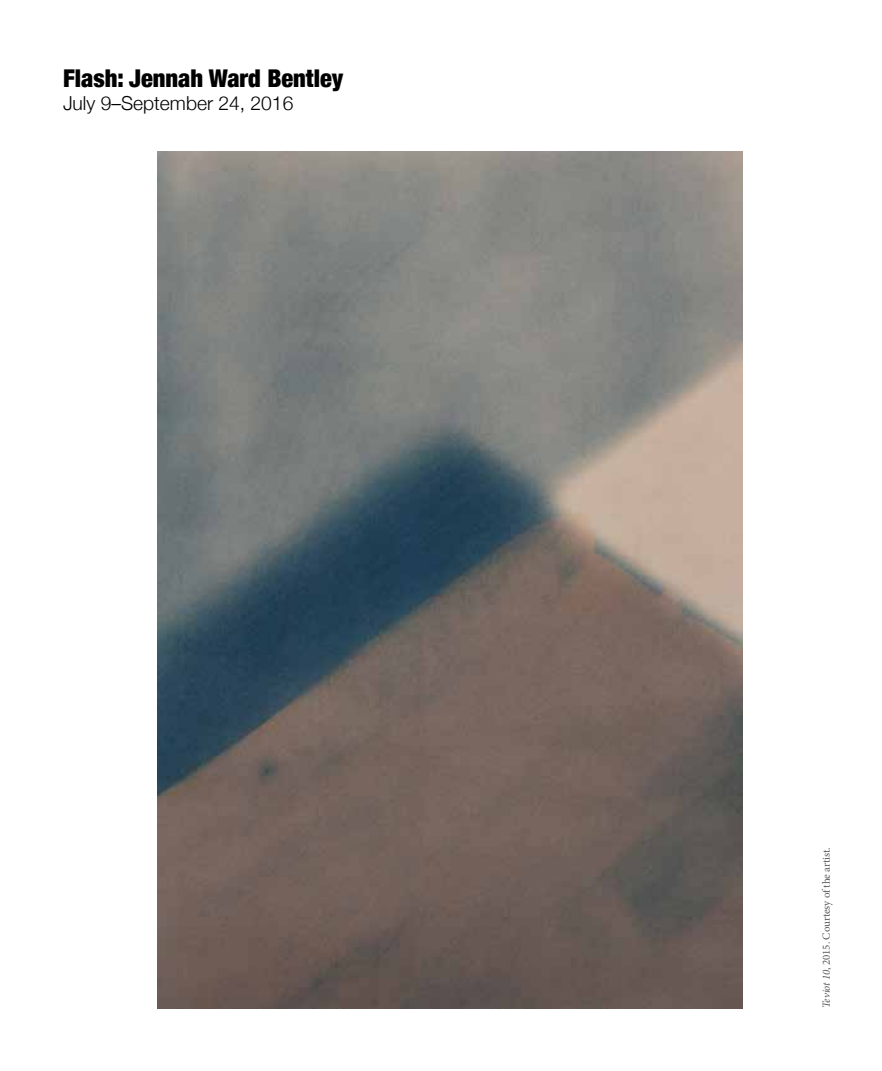
<style>
.page{position:relative;width:882px;height:1071px;background:#fff}
.page>*{position:absolute;margin:0;border:0;box-sizing:border-box;transform-origin:0 0}
.t1{font:900 condensed 24.5px "Helvetica Neue";color:#000}
.t2{font:300 19.25px "Helvetica Neue";color:#000}
.t3{font:10.85px "Minion Pro";letter-spacing:-.01em;color:#58595b}
.s1{font-style:italic}
</style>
<div class="page">
<img style="left:158px;top:151px;width:584px;height:857px">
<p class="t1" style="left:63px;top:58px;width:282px">Flash: Jennah Ward Bentley</p>
<p class="t2" style="left:63px;top:88px;width:232px">July 9–September 24, 2016</p>
<p class="t3" style="left:819px;top:1008px;width:162px;rotate:-90deg"><span class="s1">Teviot 10</span>, 2015. Courtesy of the artist.</p>
</div>
